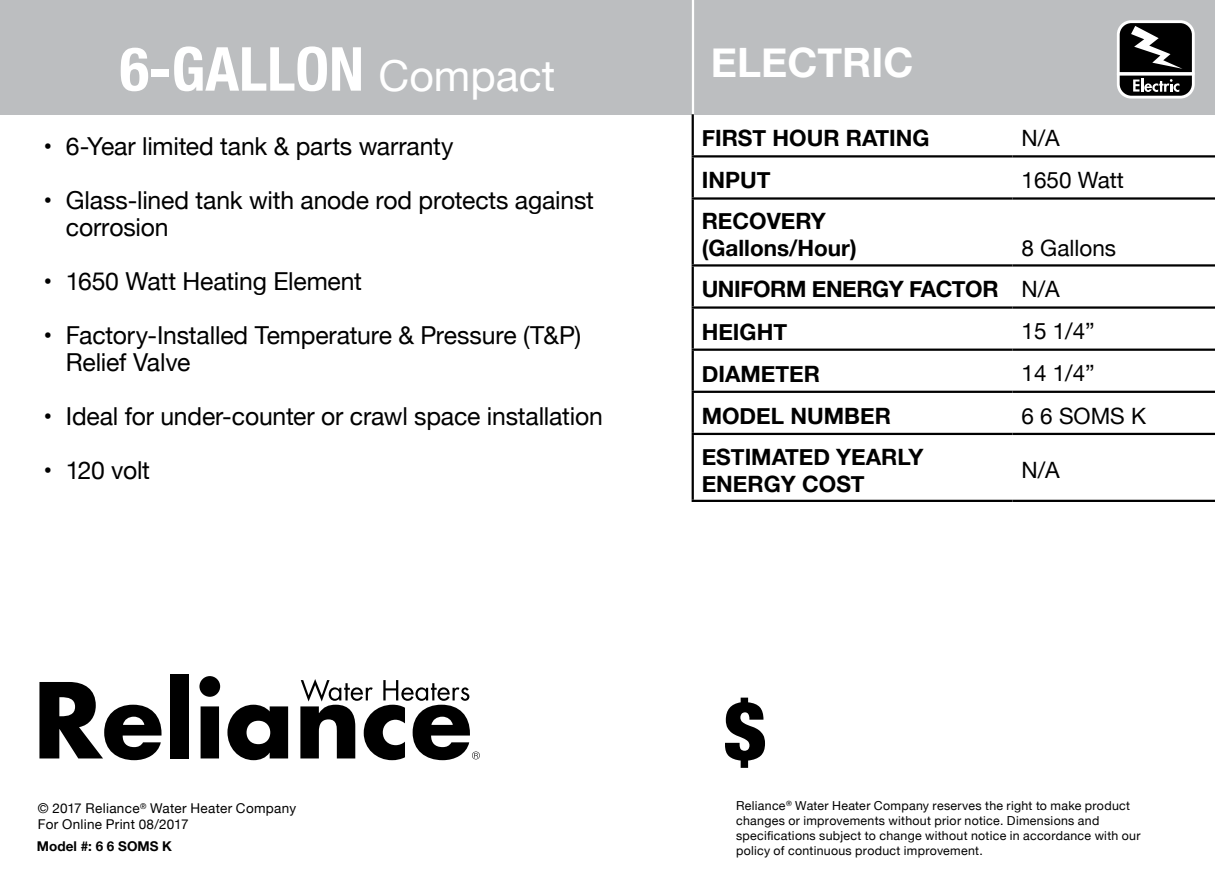
<style>
.page{position:relative;width:1215px;height:891px;background:#fff}
.page>*{position:absolute;margin:0;border:0;box-sizing:border-box;transform-origin:0 0}
.t1{font:900 condensed 81px "Helvetica Neue";color:#000}
.t2{font:700 condensed 60.75px "Helvetica Neue";color:#fff}
.t3{font:700 40.5px "Helvetica Neue";color:#fff}
.t4{font:24.75px/27px "Helvetica Neue";letter-spacing:-.005em;color:#000}
.t5{font:700 22.5px/27px "Helvetica Neue";color:#000}
.t6{font:700 22.5px/41.6px "Helvetica Neue";letter-spacing:-.02em;color:#000}
.t7{font:22.5px "Helvetica Neue";color:#000}
.t8{font:13.5px/16.2px "Helvetica Neue";letter-spacing:.02em;color:#000}
.t9{font:700 13.5px "Helvetica Neue";color:#000}
.t10{font:12.38px/14.8px "Helvetica Neue";letter-spacing:.025em;color:#000}
.s1{font-weight:400;font-stretch:normal;font-size:42.75px}
.s2{font-weight:400}
</style>
<div class="page">
<div style="left:0;top:0;width:1215px;height:114px;background:#bcbec0"></div>
<svg style="left:1117px;top:20px;width:78px;height:78px;background:#525252"></svg>
<hr style="left:692px;top:0;width:2px;height:120px;background:#fff">
<svg style="left:39px;top:682px;width:123px;height:78px"></svg>
<div style="left:170px;top:674px;width:18px;height:84px;background:#000"></div>
<svg style="left:199px;top:676px;width:21px;height:82px"></svg>
<svg style="left:227px;top:705px;width:61px;height:55px"></svg>
<svg style="left:300px;top:679px;width:180px;height:81px"></svg>
<hr style="left:692px;top:114px;width:2px;height:41px;background:#000">
<hr style="left:692px;top:155px;width:320px;height:3px;background:#000">
<hr style="left:692px;top:158px;width:2px;height:39px;background:#000">
<hr style="left:1012px;top:155px;width:203px;height:3px;background:#000">
<hr style="left:692px;top:197px;width:320px;height:3px;background:#000">
<hr style="left:692px;top:200px;width:2px;height:64px;background:#000">
<hr style="left:1012px;top:197px;width:203px;height:3px;background:#000">
<hr style="left:692px;top:264px;width:320px;height:3px;background:#000">
<hr style="left:692px;top:267px;width:2px;height:39px;background:#000">
<hr style="left:1012px;top:264px;width:203px;height:3px;background:#000">
<hr style="left:692px;top:306px;width:320px;height:3px;background:#000">
<hr style="left:692px;top:309px;width:2px;height:40px;background:#000">
<hr style="left:1012px;top:306px;width:203px;height:3px;background:#000">
<hr style="left:692px;top:349px;width:320px;height:2px;background:#000">
<hr style="left:692px;top:351px;width:2px;height:40px;background:#000">
<hr style="left:1012px;top:349px;width:203px;height:2px;background:#000">
<hr style="left:692px;top:391px;width:320px;height:2px;background:#000">
<hr style="left:692px;top:393px;width:2px;height:40px;background:#000">
<hr style="left:1012px;top:391px;width:203px;height:2px;background:#000">
<hr style="left:692px;top:433px;width:320px;height:2px;background:#000">
<hr style="left:692px;top:435px;width:2px;height:65px;background:#000">
<hr style="left:1012px;top:433px;width:203px;height:2px;background:#000">
<hr style="left:692px;top:500px;width:320px;height:2px;background:#000">
<hr style="left:1012px;top:500px;width:203px;height:2px;background:#000">
<h2 class="t2" style="left:120px;top:19px;width:437px">6-GALLON <span class="s1">Compact</span></h2>
<h3 class="t3" style="left:711px;top:31px;width:204px">ELECTRIC</h3>
<p class="t4" style="left:43px;top:134px;width:412px">• 6-Year limited tank &amp; parts warranty</p>
<p class="t4" style="left:66px;top:188px;width:530px;text-indent:-22px">• Glass-lined tank with anode rod protects against corrosion</p>
<p class="t4" style="left:43px;top:269px;width:320px">• 1650 Watt Heating Element</p>
<p class="t4" style="left:66px;top:323px;width:517px;text-indent:-23px">• Factory-Installed Temperature &amp; Pressure (T&amp;P)<br>Relief Valve</p>
<p class="t4" style="left:43px;top:404px;width:561px">• Ideal for under-counter or crawl space installation</p>
<p class="t4" style="left:43px;top:458px;width:108px">• 120 volt</p>
<p class="t8" style="left:38px;top:801px;width:260px">© 2017 Reliance<sup>®</sup> Water Heater Company<br>For Online Print 08/2017</p>
<p class="t9" style="left:37px;top:835px;width:137px">Model #: 6 6 SOMS K</p>
<p class="t5" style="left:702px;top:125px;width:229px">FIRST HOUR RATING</p>
<p class="t7" style="left:1022px;top:122px;width:40px">N/A</p>
<p class="t5" style="left:702px;top:167px;width:70px">INPUT</p>
<p class="t7" style="left:1022px;top:164px;width:104px">1650 Watt</p>
<p class="t5" style="left:702px;top:209px;width:156px">RECOVERY (Gallons/Hour)</p>
<p class="t6" style="left:702px;top:228px;width:416px;text-indent:320px"><span class="s2">8 Gallons<br></span>UNIFORM ENERGY FACTOR <span class="s2">N/A<br></span>HEIGHT</p>
<p class="t7" style="left:1022px;top:315px;width:75px">15 1/4”</p>
<p class="t5" style="left:702px;top:361px;width:120px">DIAMETER</p>
<p class="t7" style="left:1022px;top:357px;width:75px">14 1/4”</p>
<p class="t5" style="left:702px;top:403px;width:191px">MODEL NUMBER</p>
<p class="t7" style="left:1022px;top:399px;width:126px">6 6 SOMS K</p>
<p class="t5" style="left:702px;top:444px;width:223px">ESTIMATED YEARLY<br>ENERGY COST</p>
<p class="t7" style="left:1022px;top:454px;width:40px">N/A</p>
<h1 class="t1" style="left:724px;top:664px;width:44px">$</h1>
<p class="t10" style="left:736px;top:799px;width:406px">Reliance<sup>®</sup> Water Heater Company reserves the right to make product changes or improvements without prior notice. Dimensions and specifications subject to change without notice in accordance with our policy of continuous product improvement.</p>
</div>
